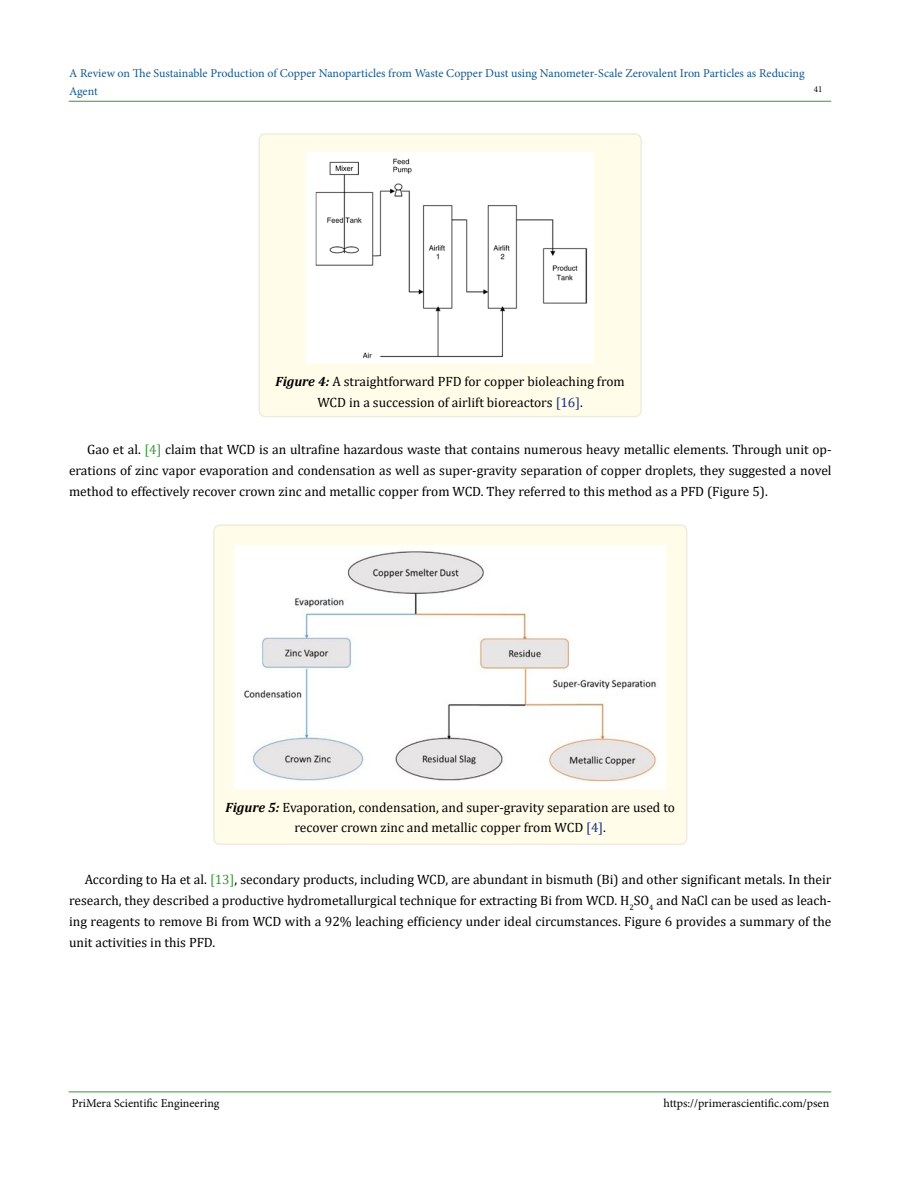
<style>
.page{position:relative;width:900px;height:1188px;background:#fff}
.page>*{position:absolute;margin:0;border:0;box-sizing:border-box;transform-origin:0 0}
.t1{font:13.5px/21px "Cambria";color:#000;text-align:center}
.t2{font:12px/18px "Minion Pro";letter-spacing:-.005em;color:#15588c}
.t3{font:12px "Minion Pro";color:#000}
.t4{font:9px "Minion Pro";color:#000}
.s1{font-weight:700;font-style:italic}
.s2{color:#152c8c}
.s3{color:#393}
</style>
<div class="page">
<hr style="left:69px;top:1092px;width:762px;height:1px;background:#393">
<hr style="left:69px;top:101px;width:762px;height:1px;background:#393">
<div style="left:259px;top:134px;width:382px;height:283px;background:#fffde9;border-radius:6px"></div>
<div style="left:258px;top:133px;width:384px;height:284px;border:2px solid #eeece1;border-radius:6px"></div>
<img style="left:307px;top:152px;width:287px;height:211px">
<div style="left:214px;top:525px;width:473px;height:319px;background:#fffde9;border-radius:6px"></div>
<div style="left:213px;top:524px;width:474px;height:321px;border:2px solid #eeece1;border-radius:6px"></div>
<img style="left:235px;top:546px;width:431px;height:243px">
<p class="t2" style="left:69px;top:65px;width:737px">A Review on The Sustainable Production of Copper Nanoparticles from Waste Copper Dust using Nanometer-Scale Zerovalent Iron Particles as Reducing<br>Agent</p>
<p class="t4" style="left:814px;top:83px;width:10px">41</p>
<p class="t1" style="left:275px;top:372px;width:351px;line-height:20.2px"><span class="s1">Figure 4:</span> A straightforward PFD for copper bioleaching from<br>WCD in a succession of airlift bioreactors <span class="s2">[16]</span>.</p>
<p class="t1" style="left:69px;top:438px;width:764px;text-align:justify;text-indent:18px">Gao et al. <span class="s3">[4]</span> claim that WCD is an ultrafine hazardous waste that contains numerous heavy metallic elements. Through unit op&shy;erations of zinc vapor evaporation and condensation as well as super-gravity separation of copper droplets, they suggested a novel method to effectively recover crown zinc and metallic copper from WCD. They referred to this method as a PFD (Figure 5).</p>
<p class="t1" style="left:226px;top:797px;width:451px;line-height:20.2px"><span class="s1">Figure 5:</span> Evaporation, condensation, and super-gravity separation are used to recover crown zinc and metallic copper from WCD <span class="s2">[4]</span>.</p>
<p class="t1" style="left:69px;top:869px;width:764px;text-align:justify;text-indent:16px">According to Ha et al. <span class="s3">[13]</span>, secondary products, including WCD, are abundant in bismuth (Bi) and other significant metals. In their research, they described a productive hydrometallurgical technique for extracting Bi from WCD. H<sub>2</sub>SO<sub>4</sub> and NaCl can be used as leach&shy;ing reagents to remove Bi from WCD with a 92% leaching efficiency under ideal circumstances. Figure 6 provides a summary of the unit activities in this PFD.</p>
<p class="t3" style="left:72px;top:1095px;width:149px">PriMera Scientific Engineering</p>
<p class="t3" style="left:664px;top:1095px;width:167px">https://primerascientific.com/psen</p>
</div>
